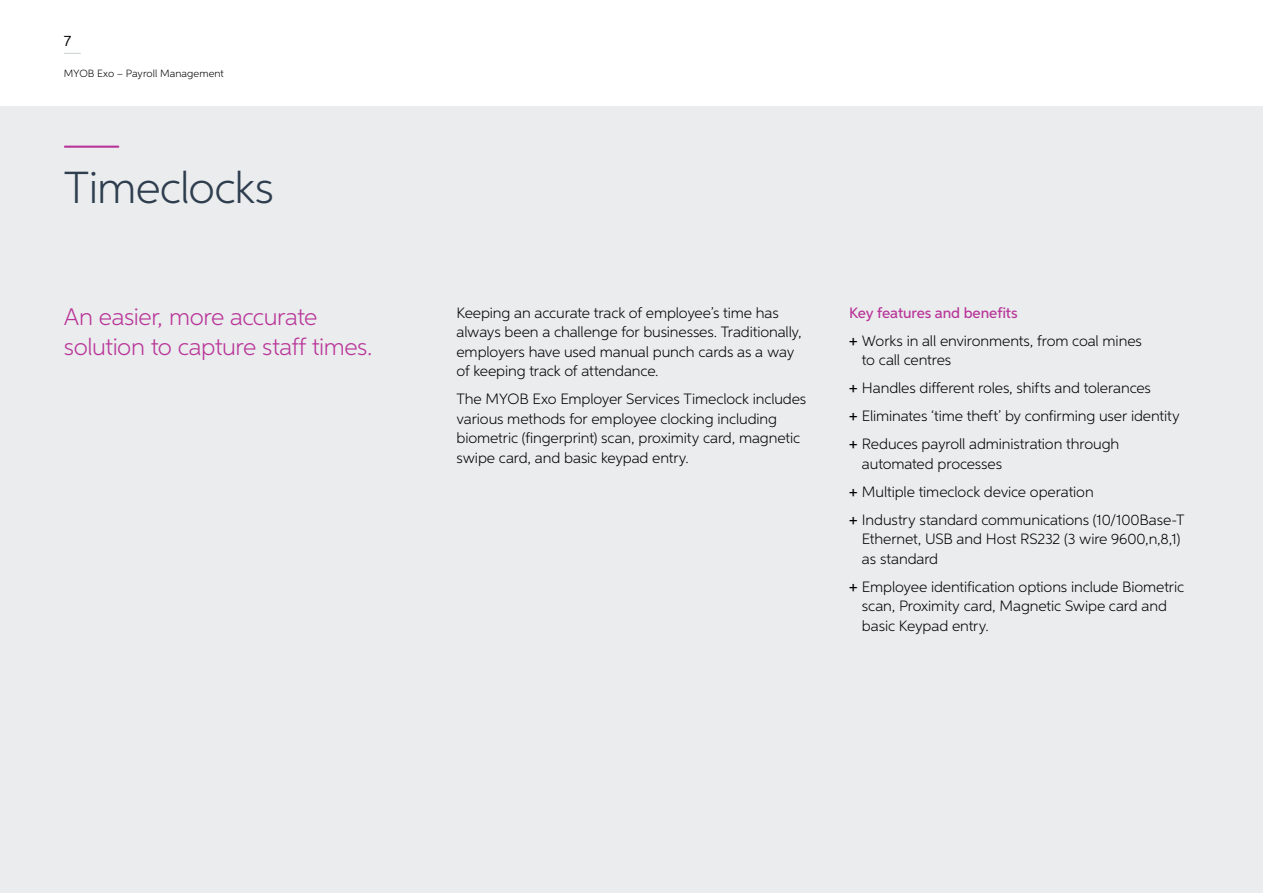
<style>
.page{position:relative;width:1263px;height:893px;background:#fff}
.page>*{position:absolute;margin:0;border:0;box-sizing:border-box;transform-origin:0 0}
.t1{font:300 45px "Neutro MYOB";letter-spacing:-.015em;color:#2e3e4f}
.t2{font:300 24px/30px "Neutro MYOB";letter-spacing:-.015em;color:#b93499}
.t3{font:300 15px/19.5px "Neutro MYOB";letter-spacing:-.01em;color:#000}
.t4{font:15px "Neutro MYOB";color:#000}
.t5{font:300 10.5px "Neutro MYOB";letter-spacing:.005em;color:#000}
.s1{font-weight:500;color:#b93499}
.s2{font-weight:500}
</style>
<div class="page">
<div style="left:0;top:106px;width:1263px;height:787px;background:#eaeced"></div>
<hr style="left:65px;top:146px;width:53px;height:2px;background:#b93499">
<svg style="left:64px;top:53px;width:17px;height:1px"></svg>
<p class="t4" style="left:64px;top:31px;width:9px">7</p>
<p class="t5" style="left:64px;top:67px;width:162px">MYOB Exo – Payroll Management</p>
<h1 class="t1" style="left:64px;top:160px;width:212px">Timeclocks</h1>
<h2 class="t2" style="left:64px;top:301px;width:310px">An easier, more accurate solution to capture staff times.</h2>
<p class="t3" style="left:456px;top:303px;width:347px">Keeping an accurate track of employee’s time has always been a challenge for businesses. Traditionally, employers have used manual punch cards as a way of keeping track of attendance.</p>
<p class="t3" style="left:456px;top:389px;width:351px">The MYOB Exo Employer Services Timeclock includes various methods for employee clocking including biometric (fingerprint) scan, proximity card, magnetic swipe card, and basic keypad entry.</p>
<p class="t3" style="left:849px;top:298px;width:294px;line-height:28px"><span class="s1">Key features and benefits<br></span><span class="s2">+</span> Works in all environments, from coal mines</p>
<p class="t3" style="left:849px;top:346px;width:332px;line-height:28px;text-indent:13px">to call centres<br><span class="s2">+</span> Handles different roles, shifts and tolerances<br><span class="s2">+</span> Eliminates ‘time theft’ by confirming user identity <span class="s2">+</span> Reduces payroll administration through</p>
<p class="t3" style="left:849px;top:449px;width:337px;line-height:28px;text-indent:13px">automated processes<br><span class="s2">+</span> Multiple timeclock device operation<br><span class="s2">+</span> Industry standard communications (10/100Base-T</p>
<p class="t3" style="left:862px;top:529px;width:320px">Ethernet, USB and Host RS232 (3 wire 9600,n,8,1) as standard</p>
<p class="t3" style="left:862px;top:577px;width:324px;text-indent:-13px"><span class="s2">+</span> Employee identification options include Biometric scan, Proximity card, Magnetic Swipe card and basic Keypad entry.</p>
</div>
